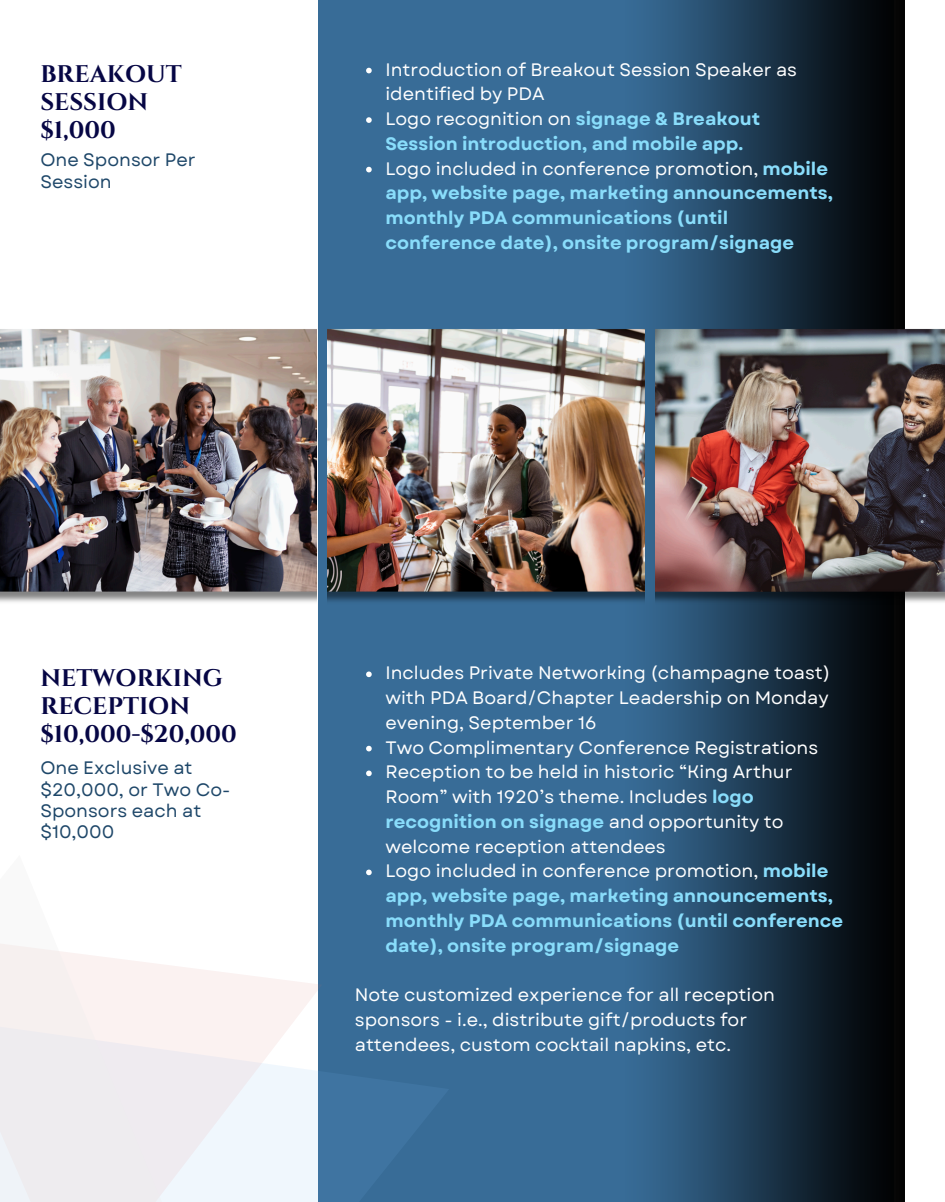
<style>
.page{position:relative;width:945px;height:1202px;background:#fff}
.page>*{position:absolute;margin:0;border:0;box-sizing:border-box;transform-origin:0 0}
.t1{font:700 24px/28.2px "Cinzel";color:#060644}
.t2{font:18px/24.8px "Garet";color:#fff}
.t3{font:700 18px/24.8px "Garet";color:#89ddfb}
.t4{font:18px/21.3px "Garet";color:#1e4769}
.s1{font-weight:400;color:#fff}
.s2{font-weight:700;color:#89ddfb}
</style>
<div class="page">
<img style="left:316px;top:0;width:588px;height:1201px">
<svg style="left:366px;top:68px;width:6px;height:5px"></svg>
<svg style="left:366px;top:117px;width:6px;height:6px"></svg>
<svg style="left:366px;top:167px;width:6px;height:5px"></svg>
<svg style="left:366px;top:671px;width:6px;height:6px"></svg>
<svg style="left:366px;top:745px;width:6px;height:6px"></svg>
<svg style="left:366px;top:770px;width:6px;height:6px"></svg>
<svg style="left:366px;top:869px;width:6px;height:6px"></svg>
<img style="left:0;top:329px;width:316px;height:273px">
<img style="left:327px;top:329px;width:318px;height:278px">
<img style="left:656px;top:329px;width:289px;height:278px">
<svg style="left:322px;top:1015px;width:128px;height:186px;background:#3b6f9b"></svg>
<svg style="left:243px;top:930px;width:79px;height:271px;fill:#f0f7fd"></svg>
<svg style="left:0;top:944px;width:243px;height:257px;fill:#efecf0"></svg>
<p class="t1" style="left:40px;top:61px;width:143px">BREAKOUT<br>SESSION $1,000</p>
<p class="t2" style="left:385px;top:57px;width:413px">Introduction of Breakout Session Speaker as identified by PDA</p>
<p class="t3" style="left:385px;top:107px;width:376px"><span class="s1">Logo recognition on</span> signage &amp; Breakout<br>Session introduction, and mobile app.</p>
<p class="t3" style="left:385px;top:156px;width:449px"><span class="s1">Logo included in conference promotion,</span> mobile app, website page, marketing announcements, monthly PDA communications (until conference date), onsite program/signage</p>
<p class="t4" style="left:40px;top:150px;width:157px">One Sponsor Per<br>Session</p>
<h1 class="t1" style="left:40px;top:664px;width:198px">NETWORKING<br>RECEPTION $10,000-$20,000</h1>
<p class="t4" style="left:40px;top:757px;width:191px">One Exclusive at $20,000, or Two Co-<br>Sponsors each at $10,000</p>
<p class="t2" style="left:385px;top:661px;width:447px;text-align:justify">Includes Private Networking (champagne toast) with PDA Board/Chapter Leadership on Monday evening, September 16</p>
<p class="t2" style="left:385px;top:735px;width:434px">Two Complimentary Conference Registrations</p>
<p class="t2" style="left:385px;top:760px;width:409px">Reception to be held in historic “King Arthur Room” with 1920’s theme. Includes <span class="s2">logo recognition on signage</span> and opportunity to welcome reception attendees</p>
<h1 class="t3" style="left:385px;top:859px;width:459px"><span class="s1">Logo included in conference promotion,</span> mobile app, website page, marketing announcements, monthly PDA communications (until conference date), onsite program/signage</h1>
<p class="t2" style="left:355px;top:982px;width:422px">Note customized experience for all reception sponsors - i.e., distribute gift/products for attendees, custom cocktail napkins, etc.</p>
</div>
